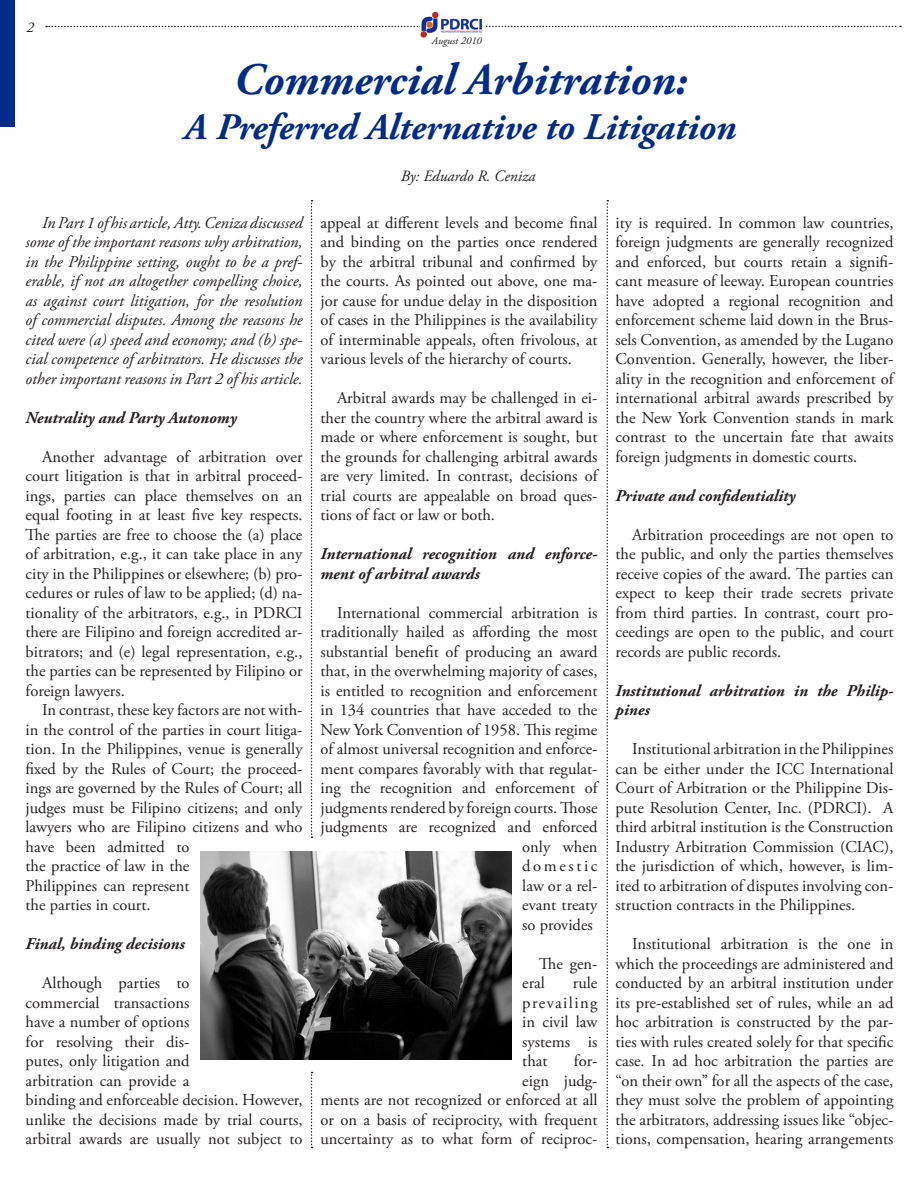
<style>
.page{position:relative;width:918px;height:1188px;background:#fff}
.page>*{position:absolute;margin:0;border:0;box-sizing:border-box;transform-origin:0 0}
.t1{font:italic 700 45px "Adobe Garamond Pro";color:#002b8b}
.t2{font:italic 700 37.5px "Adobe Garamond Pro";color:#002b8b}
.t3{font:16.5px/19.5px "Adobe Garamond Pro";color:#231f20;text-align:justify}
.t4{font:italic 16.5px/19.5px "Adobe Garamond Pro";color:#231f20;text-align:justify}
.t5{font:italic 700 16.5px/19.5px "Adobe Garamond Pro";color:#231f20}
.t6{font:italic 15.75px "Adobe Garamond Pro";color:#231f20}
.t7{font:italic 15px "Adobe Garamond Pro";color:#231f20}
.t8{font:italic 10.5px "Adobe Garamond Pro";color:#231f20}
</style>
<div class="page">
<svg style="left:46px;top:26px;width:855px;height:1px"></svg>
<img style="left:421px;top:12px;width:62px;height:26px">
<div style="left:0;top:0;width:15px;height:126px;background:#002b8b"></div>
<svg style="left:311px;top:200px;width:2px;height:638px"></svg>
<svg style="left:607px;top:200px;width:1px;height:948px"></svg>
<img style="left:200px;top:852px;width:311px;height:208px">
<svg style="left:311px;top:1072px;width:2px;height:76px"></svg>
<p class="t7" style="left:27px;top:18px;width:9px">2</p>
<p class="t8" style="left:432px;top:35px;width:51px">August 2010</p>
<p class="t1" style="left:234px;top:54px;width:455px">Commercial Arbitration:</p>
<p class="t2" style="left:185px;top:106px;width:553px">A Preferred Alternative to Litigation</p>
<p class="t6" style="left:401px;top:166px;width:136px">By: Eduardo R. Ceniza</p>
<p class="t4" style="left:26px;top:213px;width:279px;text-indent:16px">In Part 1 of his article, Atty. Ceniza discussed some of the important reasons why arbitration, in the Philippine setting, ought to be a pref&shy;erable, if not an altogether compelling choice, as against court litigation, for the resolution of commercial disputes. Among the reasons he cited were (a) speed and economy; and (b) spe&shy;cial competence of arbitrators. He discusses the other important reasons in Part 2 of his article.</p>
<p class="t5" style="left:26px;top:408px;width:213px">Neutrality and Party Autonomy</p>
<p class="t3" style="left:26px;top:448px;width:279px;text-indent:16px">Another advantage of arbitration over court litigation is that in arbitral proceed&shy;ings, parties can place themselves on an equal footing in at least five key respects.<br>The parties are free to choose the (a) place of arbitration, e.g., it can take place in any city in the Philippines or elsewhere; (b) pro&shy;cedures or rules of law to be applied; (d) na&shy;tionality of the arbitrators, e.g., in PDRCI there are Filipino and foreign accredited ar&shy;bitrators; and (e) legal representation, e.g., the parties can be represented by Filipino or foreign lawyers.</p>
<p class="t3" style="left:26px;top:701px;width:279px;text-align:left;text-indent:16px">In contrast, these key factors are not with&shy;in the control of the parties in court litiga&shy;tion. In the Philippines, venue is generally fixed by the Rules of Court; the proceed&shy;ings are governed by the Rules of Court; all judges must be Filipino citizens; and only lawyers who are Filipino citizens and who have been admitted to<br>the practice of law in the<br>Philippines can represent<br>the parties in court.</p>
<p class="t5" style="left:26px;top:935px;width:161px">Final, binding decisions</p>
<p class="t3" style="left:26px;top:974px;width:279px;text-align:left;text-indent:16px">Although parties to<br>commercial transactions<br>have a number of options<br>for resolving their dis-<br>putes, only litigation and<br>arbitration can provide a<br>binding and enforceable decision. However, unlike the decisions made by trial courts, arbitral awards are usually not subject to</p>
<p class="t3" style="left:321px;top:214px;width:279px">appeal at different levels and become final and binding on the parties once rendered by the arbitral tribunal and confirmed by the courts. As pointed out above, one ma&shy;jor cause for undue delay in the disposition of cases in the Philippines is the availability of interminable appeals, often frivolous, at various levels of the hierarchy of courts.</p>
<p class="t3" style="left:321px;top:389px;width:279px;text-indent:16px">Arbitral awards may be challenged in ei&shy;ther the country where the arbitral award is made or where enforcement is sought, but the grounds for challenging arbitral awards are very limited. In contrast, decisions of trial courts are appealable on broad ques&shy;tions of fact or law or both.</p>
<p class="t5" style="left:321px;top:545px;width:279px">International recognition and enforce&shy;ment of arbitral awards</p>
<p class="t3" style="left:321px;top:604px;width:279px;text-align:right">International commercial arbitration is traditionally hailed as affording the most substantial benefit of producing an award that, in the overwhelming majority of cases, is entitled to recognition and enforcement in 134 countries that have acceded to the New York Convention of 1958. This regime of almost universal recognition and enforce&shy;ment compares favorably with that regulat&shy;ing the recognition and enforcement of judgments rendered by foreign courts. Those judgments are recognized and enforced only when<br>domestic<br>law or a rel-<br>evant treaty<br>so provides</p>
<p class="t3" style="left:522px;top:955px;width:77px;text-indent:16px">The gen&shy;eral</p>
<p class="t3" style="left:522px;top:974px;width:77px;text-indent:51px">rule prevailing in civil law systems is that</p>
<p class="t3" style="left:321px;top:1052px;width:279px;text-align:right">for-<br>eign judg-<br>ments are not recognized or enforced at all or on a basis of reciprocity, with frequent uncertainty as to what form of reciproc-</p>
<p class="t3" style="left:615px;top:214px;width:279px">ity is required. In common law countries, foreign judgments are generally recognized and enforced, but courts retain a signifi&shy;cant measure of leeway. European countries have adopted a regional recognition and enforcement scheme laid down in the Brus&shy;sels Convention, as amended by the Lugano Convention. Generally, however, the liber&shy;ality in the recognition and enforcement of international arbitral awards prescribed by the New York Convention stands in mark contrast to the uncertain fate that awaits foreign judgments in domestic courts.</p>
<p class="t5" style="left:615px;top:486px;width:182px">Private and confidentiality</p>
<p class="t3" style="left:615px;top:526px;width:279px;text-indent:16px">Arbitration proceedings are not open to the public, and only the parties themselves receive copies of the award. The parties can expect to keep their trade secrets private from third parties. In contrast, court pro&shy;ceedings are open to the public, and court records are public records.</p>
<p class="t5" style="left:615px;top:681px;width:279px">Institutional arbitration in the Philip&shy;pines</p>
<p class="t3" style="left:615px;top:740px;width:279px;text-indent:16px">Institutional arbitration in the Philippines can be either under the ICC International Court of Arbitration or the Philippine Dis&shy;pute Resolution Center, Inc. (PDRCI). A third arbitral institution is the Construction Industry Arbitration Commission (CIAC), the jurisdiction of which, however, is lim&shy;ited to arbitration of disputes involving con&shy;struction contracts in the Philippines.</p>
<p class="t3" style="left:615px;top:935px;width:279px;text-indent:16px">Institutional arbitration is the one in which the proceedings are administered and conducted by an arbitral institution under its pre-established set of rules, while an ad hoc arbitration is constructed by the par&shy;ties with rules created solely for that specific case. In ad hoc arbitration the parties are “on their own” for all the aspects of the case, they must solve the problem of appointing the arbitrators, addressing issues like “objec&shy;tions, compensation, hearing arrangements</p>
</div>
